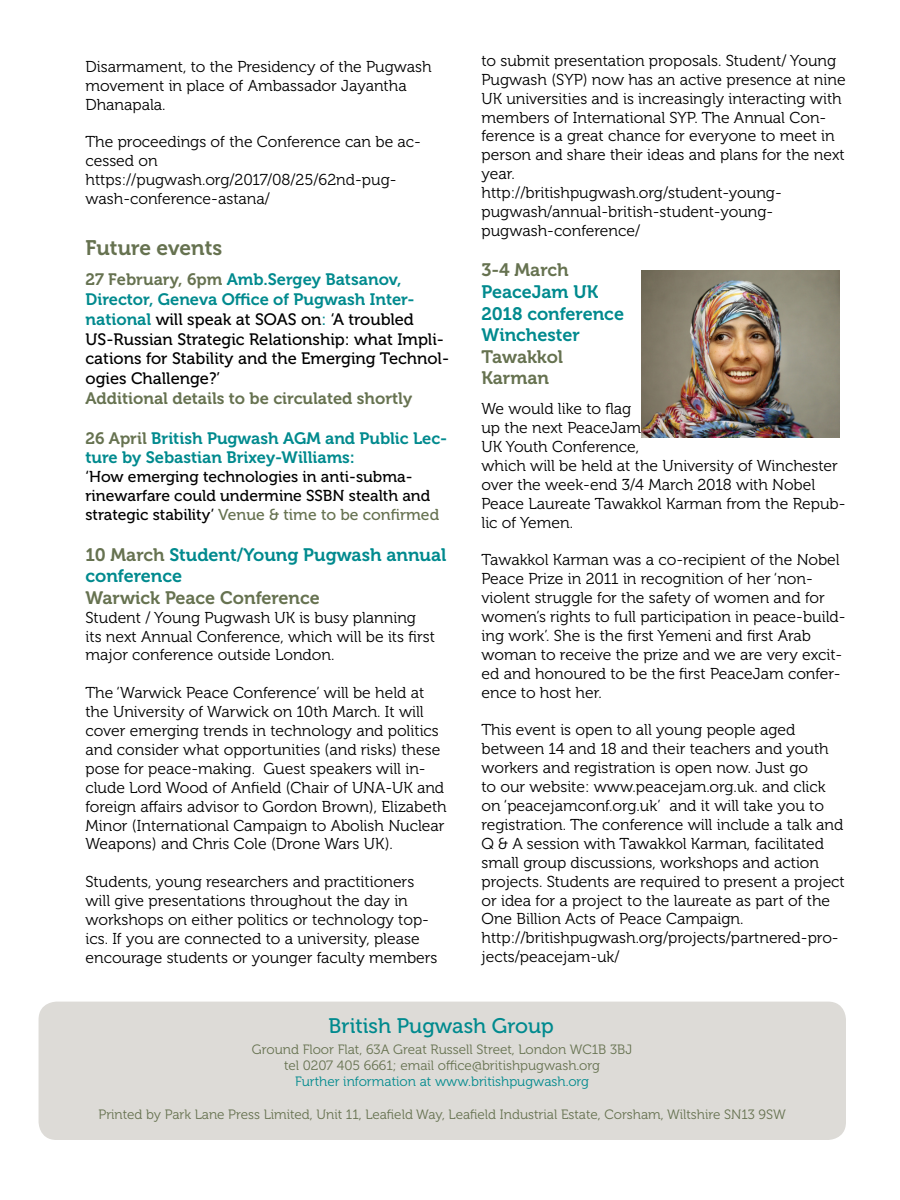
<style>
.page{position:relative;width:900px;height:1200px;background:#fff}
.page>*{position:absolute;margin:0;border:0;box-sizing:border-box;transform-origin:0 0}
.Heading_1{font:21px "Museo 500";color:#008a8e}
.t1{font:21px "Museo 700";color:#667250}
.t2{font:18px/21.6px "Museo 700";color:#008a8e}
.t3{font:18px "Museo 700";color:#667250}
.t4{font:16.5px/19.8px "Museo 500";color:#000}
.t5{font:16.5px/19.8px "Museo 700";color:#008a8e}
.t6{font:16.5px "Museo 700";color:#667250}
.t7{font:15.75px/18.9px "Museo 300";color:#000}
.t8{font:15.75px/18.9px "Museo 500";color:#000}
.Heading_2{font:13.5px "Museo 300";color:#667250}
.Heading_3{font:13.5px "Museo 300";color:#008a8e}
.s1{color:#667250}
.s2{font-family:"Museo 700";color:#008a8e}
.s3{color:#008a8e}
</style>
<div class="page">
<div style="left:39px;top:1002px;width:807px;height:138px;background:#dddbd7;border-radius:18px"></div>
<img style="left:642px;top:270px;width:198px;height:168px">
<p class="t7" style="left:86px;top:57px;width:348px">Disarmament, to the Presidency of the Pugwash movement in place of Ambassador Jayantha<br>Dhanapala.</p>
<p class="t7" style="left:86px;top:133px;width:337px">The proceedings of the Conference can be ac&shy;cessed on</p>
<p class="t7" style="left:86px;top:171px;width:313px">https://pugwash.org/2017/08/25/62nd-pug&shy;wash-conference-astana/</p>
<p class="t1" style="left:86px;top:236px;width:138px">Future events</p>
<p class="t5" style="left:86px;top:270px;width:317px"><span class="s1">27 February, 6pm</span> Amb.Sergey Batsanov,</p>
<p class="t4" style="left:86px;top:290px;width:365px"><span class="s2">Director, Geneva Office of Pugwash Inter&shy;national</span> will speak at SOAS on<span class="s3">:</span> ‘A troubled US-Russian Strategic Relationship: what Impli&shy;cations for Stability and the Emerging Technol&shy;ogies Challenge?’</p>
<p class="t6" style="left:86px;top:389px;width:328px">Additional details to be circulated shortly</p>
<p class="t5" style="left:86px;top:428px;width:363px"><span class="s1">26 April</span> British Pugwash AGM and Public Lec&shy;ture by Sebastian Brixey-Williams:</p>
<p class="t8" style="left:86px;top:468px;width:355px">‘How emerging technologies in anti-subma&shy;rinewarfare could undermine SSBN stealth and strategic stability’ <span class="s1">Venue &amp; time to be confirmed</span></p>
<p class="t2" style="left:86px;top:544px;width:362px"><span class="s1">10 March</span> Student/Young Pugwash annual</p>
<p class="t2" style="left:86px;top:565px;width:98px">conference</p>
<p class="t3" style="left:86px;top:587px;width:236px">Warwick Peace Conference</p>
<p class="t7" style="left:86px;top:608px;width:351px">Student / Young Pugwash UK is busy planning its next Annual Conference, which will be its first major conference outside London.</p>
<p class="t7" style="left:86px;top:684px;width:363px">The ‘Warwick Peace Conference’ will be held at the University of Warwick on 10th March. It will cover emerging trends in technology and politics and consider what opportunities (and risks) these pose for peace-making. Guest speakers will in&shy;clude Lord Wood of Anfield (Chair of UNA-UK and foreign affairs advisor to Gordon Brown), Elizabeth Minor (International Campaign to Abolish Nuclear Weapons) and Chris Cole (Drone Wars UK).</p>
<p class="t7" style="left:86px;top:873px;width:354px">Students, young researchers and practitioners will give presentations throughout the day in workshops on either politics or technology top&shy;ics. If you are connected to a university, please encourage students or younger faculty members</p>
<p class="t7" style="left:482px;top:51px;width:366px">to submit presentation proposals. Student/ Young Pugwash (SYP) now has an active presence at nine UK universities and is increasingly interacting with members of International SYP. The Annual Con&shy;ference is a great chance for everyone to meet in person and share their ideas and plans for the next year.</p>
<p class="t7" style="left:482px;top:184px;width:302px">http://britishpugwash.org/student-young-</p>
<p class="t7" style="left:482px;top:202px;width:293px">pugwash/annual-british-student-young-</p>
<p class="t7" style="left:482px;top:221px;width:160px">pugwash-conference/</p>
<p class="t3" style="left:482px;top:260px;width:89px">3-4 March</p>
<p class="t2" style="left:482px;top:281px;width:144px">PeaceJam UK<br>2018 conference</p>
<p class="t2" style="left:482px;top:324px;width:100px">Winchester</p>
<p class="t3" style="left:482px;top:347px;width:83px">Tawakkol</p>
<p class="t3" style="left:482px;top:368px;width:69px">Karman</p>
<p class="t7" style="left:482px;top:400px;width:366px">We would like to flag<br>up the next PeaceJam<br>UK Youth Conference,<br>which will be held at the University of Winchester over the week-end 3/4 March 2018 with Nobel<br>Peace Laureate Tawakkol Karman from the Repub&shy;lic of Yemen.</p>
<p class="t7" style="left:482px;top:551px;width:366px">Tawakkol Karman was a co-recipient of the Nobel Peace Prize in 2011 in recognition of her ‘non&shy;violent struggle for the safety of women and for women’s rights to full participation in peace-build&shy;ing work’. She is the first Yemeni and first Arab woman to receive the prize and we are very excit&shy;ed and honoured to be the first PeaceJam confer&shy;ence to host her.</p>
<p class="t7" style="left:482px;top:721px;width:365px">This event is open to all young people aged between 14 and 18 and their teachers and youth workers and registration is open now. Just go<br>to our website: www.peacejam.org.uk. and click on ‘peacejamconf.org.uk’ and it will take you to registration. The conference will include a talk and Q &amp; A session with Tawakkol Karman, facilitated small group discussions, workshops and action projects. Students are required to present a project or idea for a project to the laureate as part of the One Billion Acts of Peace Campaign.</p>
<p class="t7" style="left:482px;top:929px;width:359px">http://britishpugwash.org/projects/partnered-pro&shy;jects/peacejam-uk/</p>
<p class="Heading_1" style="left:329px;top:1015px;width:227px">British Pugwash Group</p>
<p class="Heading_2" style="left:252px;top:1042px;width:382px">Ground Floor Flat, 63A Great Russell Street, London WC1B 3BJ</p>
<p class="Heading_2" style="left:284px;top:1058px;width:317px">tel 0207 405 6661; email office@britishpugwash.org</p>
<p class="Heading_3" style="left:295px;top:1074px;width:296px">Further information at www.britishpugwash.org</p>
<p class="Heading_2" style="left:99px;top:1107px;width:689px">Printed by Park Lane Press Limited, Unit 11, Leafield Way, Leafield Industrial Estate, Corsham, Wiltshire SN13 9SW</p>
</div>
